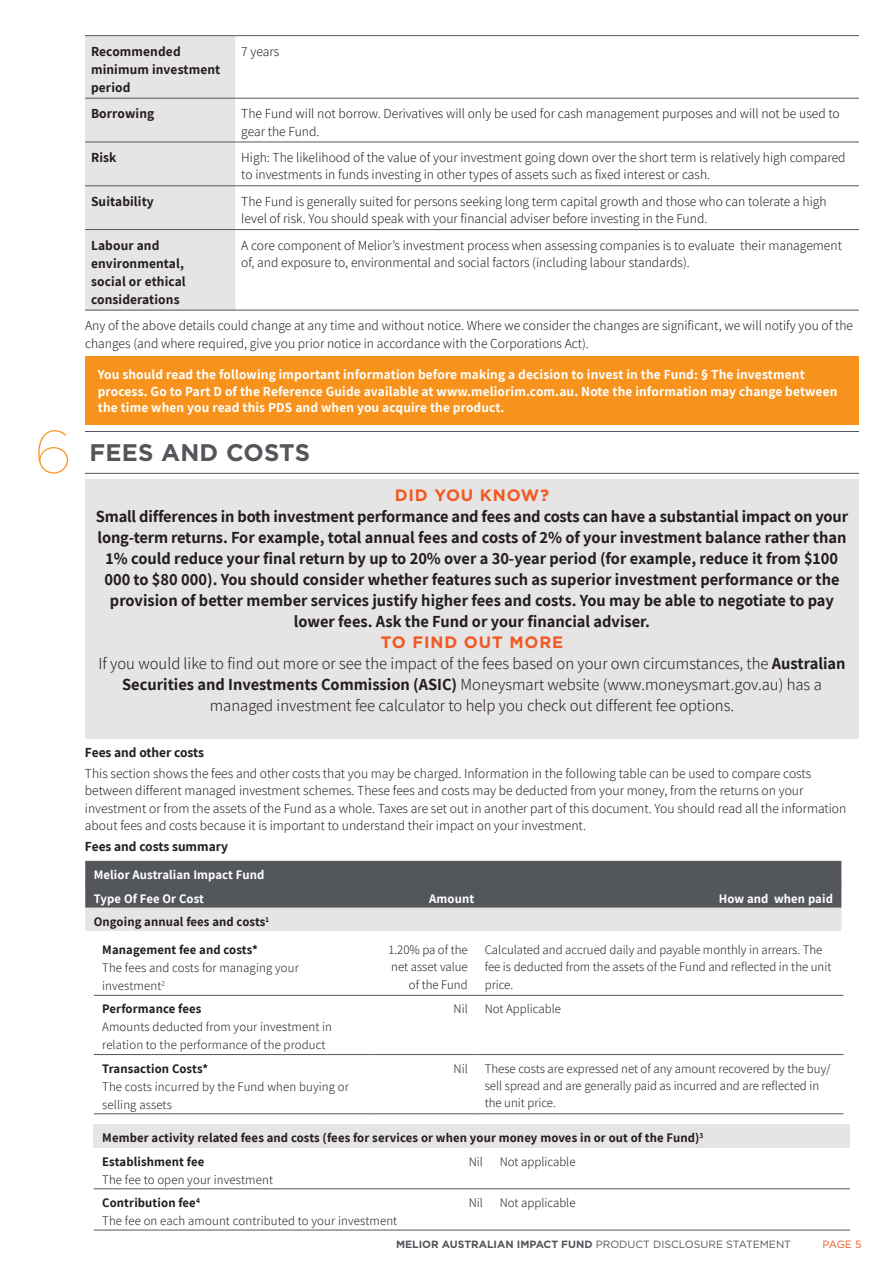
<style>
.page{position:relative;width:893px;height:1263px;background:#fff}
.page>*{position:absolute;margin:0;border:0;box-sizing:border-box;transform-origin:0 0}
.t1{font:100 60px "Gotham";color:#f7931d}
.t2{font:700 24px "Gotham";letter-spacing:.01em;color:#53565a}
.Heading_2{font:700 16.5px/21px "Assistant";color:#231f20;text-align:center}
.Text{font:300 13.5px/17.2px "Assistant";color:#231f20}
.Text_BOLD{font:700 13.5px/16.5px "Assistant";letter-spacing:.01em;color:#fff}
.Text_BOLD-2{font:700 13.5px/18px "Assistant";letter-spacing:.01em;color:#231f20}
.Text-2{font:700 13.5px "Assistant";color:#231f20}
.Text-3{font:300 12.75px/17.2px "Assistant";color:#231f20}
.Text_BOLD-3{font:300 12.75px/18px "Assistant";letter-spacing:.01em;color:#231f20}
.Text_BOLD-4{font:700 12.75px "Assistant";letter-spacing:.01em;color:#231f20}
.Table_header_white{font:700 12.75px "Assistant";letter-spacing:.01em;color:#fff}
.Page_title{font:700 10.5px "Gotham";color:#53565a}
.Page_title-2{font:10.5px "Gotham";color:#f15921}
.s1{font-family:"Gotham";color:#f15921}
.s2{font-weight:300}
.s3{font-weight:400}
</style>
<div class="page">
<div style="left:85px;top:36px;width:150px;height:274px;background:#e7e4e5"></div>
<hr style="left:85px;top:35px;width:150px;height:1px;background:#53565a">
<hr style="left:85px;top:98px;width:150px;height:1px;background:#53565a">
<hr style="left:235px;top:35px;width:624px;height:1px;background:#53565a">
<hr style="left:235px;top:98px;width:624px;height:1px;background:#53565a">
<hr style="left:85px;top:142px;width:150px;height:1px;background:#53565a">
<hr style="left:235px;top:142px;width:624px;height:1px;background:#53565a">
<hr style="left:85px;top:185px;width:150px;height:1px;background:#53565a">
<hr style="left:235px;top:185px;width:624px;height:1px;background:#53565a">
<hr style="left:85px;top:229px;width:150px;height:1px;background:#53565a">
<hr style="left:235px;top:229px;width:624px;height:1px;background:#53565a">
<hr style="left:85px;top:310px;width:150px;height:1px;background:#53565a">
<hr style="left:235px;top:310px;width:624px;height:1px;background:#53565a">
<div style="left:85px;top:357px;width:774px;height:68px;background:#f7931d"></div>
<hr style="left:85px;top:431px;width:774px;height:1px;background:#53565a">
<hr style="left:85px;top:473px;width:774px;height:1px;background:#53565a">
<div style="left:85px;top:479px;width:774px;height:259px;background:#e7e4e5"></div>
<svg style="left:85px;top:862px;width:756px;height:69px;background:#86878a"></svg>
<hr style="left:85px;top:861px;width:318px;height:1px;background:#53565a">
<hr style="left:85px;top:884px;width:318px;height:1px;background:#53565a">
<hr style="left:403px;top:861px;width:80px;height:1px;background:#53565a">
<hr style="left:483px;top:861px;width:358px;height:1px;background:#53565a">
<hr style="left:403px;top:884px;width:80px;height:1px;background:#53565a">
<hr style="left:483px;top:884px;width:358px;height:1px;background:#53565a">
<hr style="left:94px;top:995px;width:277px;height:1px;background:#53565a">
<hr style="left:94px;top:1054px;width:277px;height:1px;background:#53565a">
<hr style="left:94px;top:1113px;width:277px;height:1px;background:#53565a">
<hr style="left:371px;top:995px;width:105px;height:1px;background:#53565a">
<hr style="left:476px;top:995px;width:367px;height:1px;background:#53565a">
<hr style="left:371px;top:1054px;width:105px;height:1px;background:#53565a">
<hr style="left:476px;top:1054px;width:367px;height:1px;background:#53565a">
<hr style="left:371px;top:1113px;width:105px;height:1px;background:#53565a">
<hr style="left:476px;top:1113px;width:367px;height:1px;background:#53565a">
<div style="left:94px;top:1124px;width:756px;height:23px;background:#e7e4e5"></div>
<hr style="left:94px;top:1188px;width:317px;height:1px;background:#53565a">
<hr style="left:94px;top:1230px;width:317px;height:1px;background:#53565a">
<hr style="left:411px;top:1188px;width:80px;height:1px;background:#53565a">
<hr style="left:491px;top:1188px;width:359px;height:1px;background:#53565a">
<hr style="left:411px;top:1230px;width:80px;height:1px;background:#53565a">
<hr style="left:491px;top:1230px;width:359px;height:1px;background:#53565a">
<p class="t1" style="left:34px;top:415px;width:39px">6</p>
<p class="Text_BOLD-2" style="left:91px;top:42px;width:131px">Recommended minimum investment period</p>
<p class="Text" style="left:241px;top:42px;width:39px">7 years</p>
<p class="Text_BOLD-2" style="left:91px;top:104px;width:65px">Borrowing</p>
<p class="Text" style="left:241px;top:105px;width:600px">The Fund will not borrow. Derivatives will only be used for cash management purposes and will not be used to gear the Fund.</p>
<p class="Text_BOLD-2" style="left:91px;top:148px;width:27px">Risk</p>
<p class="Text" style="left:241px;top:148px;width:606px">High: The likelihood of the value of your investment going down over the short term is relatively high compared to investments in funds investing in other types of assets such as fixed interest or cash.</p>
<p class="Text_BOLD-2" style="left:91px;top:192px;width:64px">Suitability</p>
<p class="Text" style="left:241px;top:192px;width:587px">The Fund is generally suited for persons seeking long term capital growth and those who can tolerate a high level of risk. You should speak with your financial adviser before investing in the Fund.</p>
<p class="Text_BOLD-2" style="left:91px;top:236px;width:96px">Labour and environmental, social or ethical considerations</p>
<p class="Text" style="left:241px;top:236px;width:602px">A core component of Melior’s investment process when assessing companies is to evaluate their management of, and exposure to, environmental and social factors (including labour standards).</p>
<p class="Text" style="left:85px;top:316px;width:770px">Any of the above details could change at any time and without notice. Where we consider the changes are significant, we will notify you of the changes (and where required, give you prior notice in accordance with the Corporations Act).</p>
<p class="Text_BOLD" style="left:98px;top:366px;width:741px">You should read the following important information before making a decision to invest in the Fund: § The investment process. Go to Part D of the Reference Guide available at www.meliorim.com.au. Note the information may change between the time when you read this PDS and when you acquire the product.</p>
<p class="t2" style="left:90px;top:436px;width:222px">FEES AND COSTS</p>
<p class="Heading_2" style="left:96px;top:484px;width:754px"><span class="s1">DID YOU KNOW?<br></span>Small differences in both investment performance and fees and costs can have a substantial impact on your long-term returns. For example, total annual fees and costs of 2% of your investment balance rather than 1% could reduce your final return by up to 20% over a 30-year period (for example, reduce it from $100<br>000 to $80 000). You should consider whether features such as superior investment performance or the provision of better member services justify higher fees and costs. You may be able to negotiate to pay lower fees. Ask the Fund or your financial adviser.<br><span class="s1">TO FIND OUT MORE<br></span><span class="s2">If you would like to find out more or see the impact of the fees based on your own circumstances, the</span> Australian Securities and Investments Commission (ASIC) <span class="s2">Moneysmart website (www.moneysmart.gov.au) has a managed investment fee calculator to help you check out different fee options.</span></p>
<p class="Text-2" style="left:85px;top:743px;width:121px">Fees and other costs</p>
<p class="Text" style="left:85px;top:764px;width:763px">This section shows the fees and other costs that you may be charged. Information in the following table can be used to compare costs between different managed investment schemes. These fees and costs may be deducted from your money, from the returns on your investment or from the assets of the Fund as a whole. Taxes are set out in another part of this document. You should read all the information about fees and costs because it is important to understand their impact on your investment.</p>
<p class="Text-2" style="left:85px;top:838px;width:145px">Fees and costs summary</p>
<p class="Table_header_white" style="left:94px;top:866px;width:172px">Melior Australian Impact Fund</p>
<p class="Table_header_white" style="left:94px;top:890px;width:112px">Type Of Fee Or Cost</p>
<p class="Table_header_white" style="left:429px;top:890px;width:47px">Amount</p>
<p class="Table_header_white" style="left:719px;top:890px;width:116px">How and when paid</p>
<p class="Text_BOLD-4" style="left:94px;top:913px;width:177px">Ongoing annual fees and costs<sup>1</sup></p>
<p class="Text_BOLD-4" style="left:102px;top:941px;width:157px">Management fee and costs*</p>
<p class="Text_BOLD-3" style="left:102px;top:958px;width:198px">The fees and costs for managing your investment<sup>2</sup></p>
<p class="Text-3" style="left:389px;top:941px;width:81px;text-align:right">1.20% pa of the net asset value of the Fund</p>
<p class="Text-3" style="left:485px;top:941px;width:348px">Calculated and accrued daily and payable monthly in arrears. The fee is deducted from the assets of the Fund and reflected in the unit price.</p>
<p class="Text_BOLD-4" style="left:102px;top:1000px;width:101px">Performance fees</p>
<p class="Text_BOLD-3" style="left:102px;top:1017px;width:231px">Amounts deducted from your investment in relation to the performance of the product</p>
<p class="Text-3" style="left:454px;top:1000px;width:16px">Nil</p>
<p class="Text-3" style="left:485px;top:1000px;width:78px">Not Applicable</p>
<p class="Text-3" style="left:454px;top:1059px;width:16px">Nil</p>
<p class="Text-3" style="left:485px;top:1059px;width:347px">These costs are expressed net of any amount recovered by the buy/ sell spread and are generally paid as incurred and are reflected in the unit price.</p>
<p class="Text_BOLD-4" style="left:102px;top:1129px;width:603px">Member activity related fees and costs (fees for services or when your money moves in or out of the Fund)<sup>3</sup></p>
<p class="Text_BOLD-4" style="left:102px;top:1153px;width:104px">Establishment fee</p>
<p class="Text_BOLD-3" style="left:102px;top:1170px;width:172px">The fee to open your investment</p>
<p class="Text_BOLD-4" style="left:102px;top:1060px;width:107px">Transaction Costs*</p>
<p class="Text_BOLD-3" style="left:102px;top:1077px;width:248px">The costs incurred by the Fund when buying or selling assets</p>
<p class="Text-3" style="left:469px;top:1152px;width:16px">Nil</p>
<p class="Text-3" style="left:500px;top:1152px;width:77px">Not applicable</p>
<p class="Text_BOLD-4" style="left:102px;top:1194px;width:99px">Contribution fee<sup>4</sup></p>
<p class="Text_BOLD-3" style="left:102px;top:1211px;width:297px">The fee on each amount contributed to your investment</p>
<p class="Text-3" style="left:469px;top:1193px;width:16px">Nil</p>
<p class="Text-3" style="left:500px;top:1193px;width:77px">Not applicable</p>
<p class="Page_title" style="left:396px;top:1237px;width:396px">MELIOR AUSTRALIAN IMPACT FUND <span class="s3">PRODUCT DISCLOSURE STATEMENT</span></p>
<p class="Page_title-2" style="left:822px;top:1237px;width:40px">PAGE 5</p>
</div>
